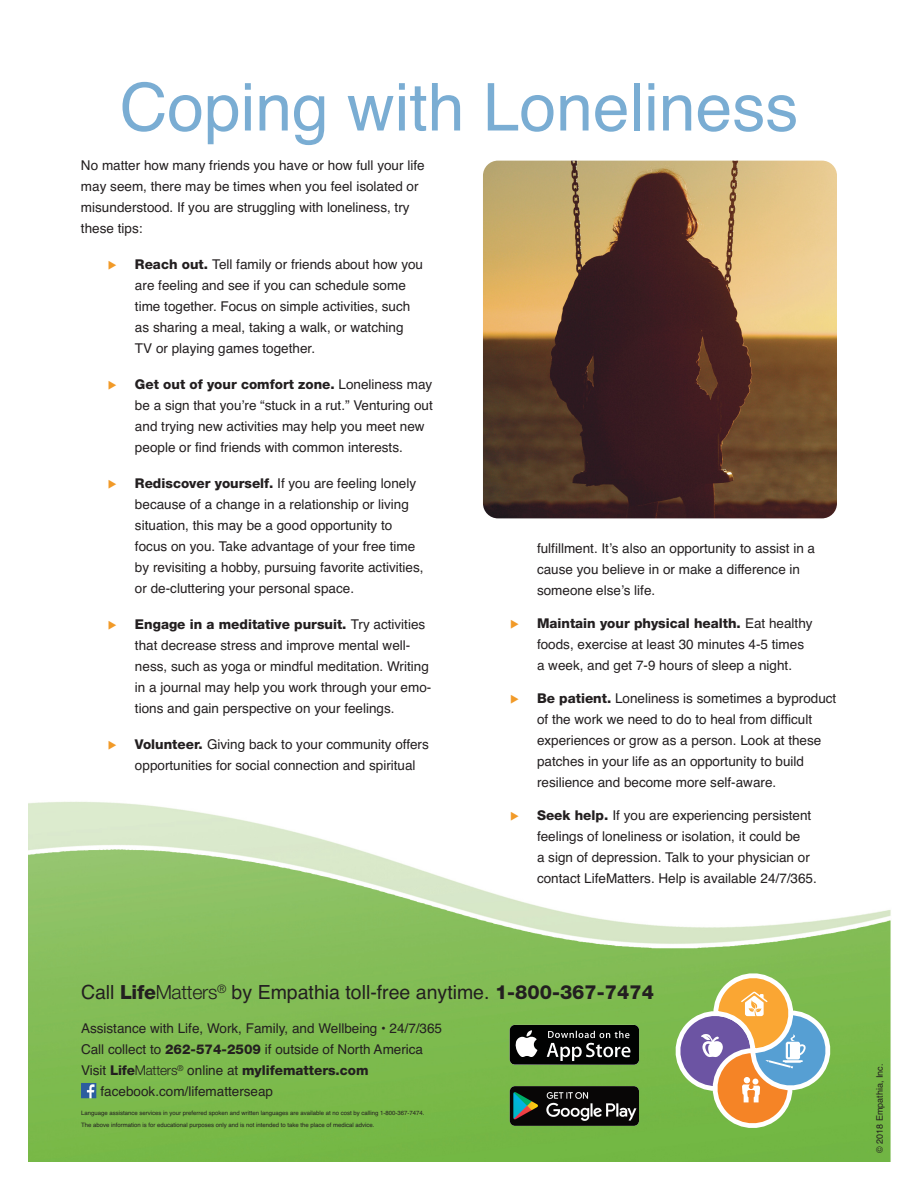
<style>
.page{position:relative;width:918px;height:1188px;background:#fff}
.page>*{position:absolute;margin:0;border:0;box-sizing:border-box;transform-origin:0 0}
.t1{font:66px "Helvetica";color:#7aadd3}
.t2{font:19.5px "Helvetica";color:#231f20}
.t3{font:13.5px/21px "Helvetica";color:#231f20}
.t4{font:9px "Helvetica";color:#231f20}
.t5{font:6px/12px "Helvetica";color:#231f20}
.s1{color:#f19a28}
.s2{font-family:"Helvetica Neue LT Std";font-weight:800}
.s3{font-family:"Helvetica Neue LT Std";font-weight:300}
</style>
<div class="page">
<img style="left:28px;top:801px;width:863px;height:360px">
<svg style="left:674px;top:965px;width:164px;height:171px;background:#a3b077"></svg>
<img style="left:483px;top:161px;width:354px;height:357px;border-radius:15px">
<img style="left:81px;top:1083px;width:15px;height:15px">
<svg style="left:510px;top:1025px;width:129px;height:40px;background:#333433"></svg>
<img style="left:510px;top:1086px;width:129px;height:40px">
<h1 class="t1" style="left:120px;top:83px;width:680px">Coping with Loneliness</h1>
<p class="t3" style="left:81px;top:156px;width:345px">No matter how many friends you have or how full your life may seem, there may be times when you feel isolated or misunderstood. If you are struggling with loneliness, try these tips:</p>
<p class="t3" style="left:135px;top:255px;width:290px;text-indent:-27px"><span class="s1">◆</span> <span class="s2">Reach out.</span> Tell family or friends about how you are feeling and see if you can schedule some time together. Focus on simple activities, such as sharing a meal, taking a walk, or watching TV or playing games together.</p>
<p class="t3" style="left:135px;top:375px;width:299px;text-indent:-27px"><span class="s1">◆</span> <span class="s2">Get out of your comfort zone.</span> Loneliness may be a sign that you’re “stuck in a rut.” Venturing out and trying new activities may help you meet new people or find friends with common interests.</p>
<p class="t3" style="left:135px;top:474px;width:290px;text-indent:-27px"><span class="s1">◆</span> <span class="s2">Rediscover yourself.</span> If you are feeling lonely because of a change in a relationship or living situation, this may be a good opportunity to focus on you. Take advantage of your free time by revisiting a hobby, pursuing favorite activities, or de-cluttering your personal space.</p>
<p class="t3" style="left:135px;top:615px;width:298px;text-indent:-27px"><span class="s1">◆</span> <span class="s2">Engage in a meditative pursuit.</span> Try activities that decrease stress and improve mental well&shy;ness, such as yoga or mindful meditation. Writing in a journal may help you work through your emo&shy;tions and gain perspective on your feelings.</p>
<p class="t3" style="left:135px;top:735px;width:295px;text-indent:-27px"><span class="s1">◆</span> <span class="s2">Volunteer.</span> Giving back to your community offers opportunities for social connection and spiritual</p>
<p class="t3" style="left:537px;top:539px;width:280px">fulfillment. It’s also an opportunity to assist in a cause you believe in or make a difference in someone else’s life.</p>
<p class="t3" style="left:537px;top:614px;width:277px;text-indent:-27px"><span class="s1">◆</span> <span class="s2">Maintain your physical health.</span> Eat healthy foods, exercise at least 30 minutes 4-5 times a week, and get 7-9 hours of sleep a night.</p>
<p class="t3" style="left:537px;top:689px;width:301px;text-indent:-27px"><span class="s1">◆</span> <span class="s2">Be patient.</span> Loneliness is sometimes a byproduct of the work we need to do to heal from difficult experiences or grow as a person. Look at these patches in your life as an opportunity to build resilience and become more self-aware.</p>
<p class="t3" style="left:537px;top:806px;width:281px;text-indent:-27px"><span class="s1">◆</span> <span class="s2">Seek help.</span> If you are experiencing persistent feelings of loneliness or isolation, it could be<br>a sign of depression. Talk to your physician or contact LifeMatters. Help is available 24/7/365.</p>
<p class="t2" style="left:81px;top:985px;width:574px">Call <span class="s2">Life</span><span class="s3">Matters</span><sup>®</sup> by Empathia toll-free anytime. <span class="s2">1-800-367-7474</span></p>
<p class="t3" style="left:81px;top:1020px;width:363px">Assistance with Life, Work, Family, and Wellbeing • 24/7/365<br>Call collect to <span class="s2">262-574-2509</span> if outside of North America<br>Visit <span class="s2">Life</span><span class="s3">Matters</span><sup>®</sup> online at <span class="s2">mylifematters.com</span></p>
<p class="t3" style="left:101px;top:1082px;width:174px">facebook.com/lifematterseap</p>
<p class="t5" style="left:81px;top:1108px;width:345px">Language assistance services in your preferred spoken and written languages are available at no cost by calling 1-800-367-7474.<br>The above information is for educational purposes only and is not intended to take the place of medical advice.</p>
<p class="t4" style="left:876px;top:1153px;width:91px;rotate:-90deg">© 2018 Empathia, Inc.</p>
</div>
